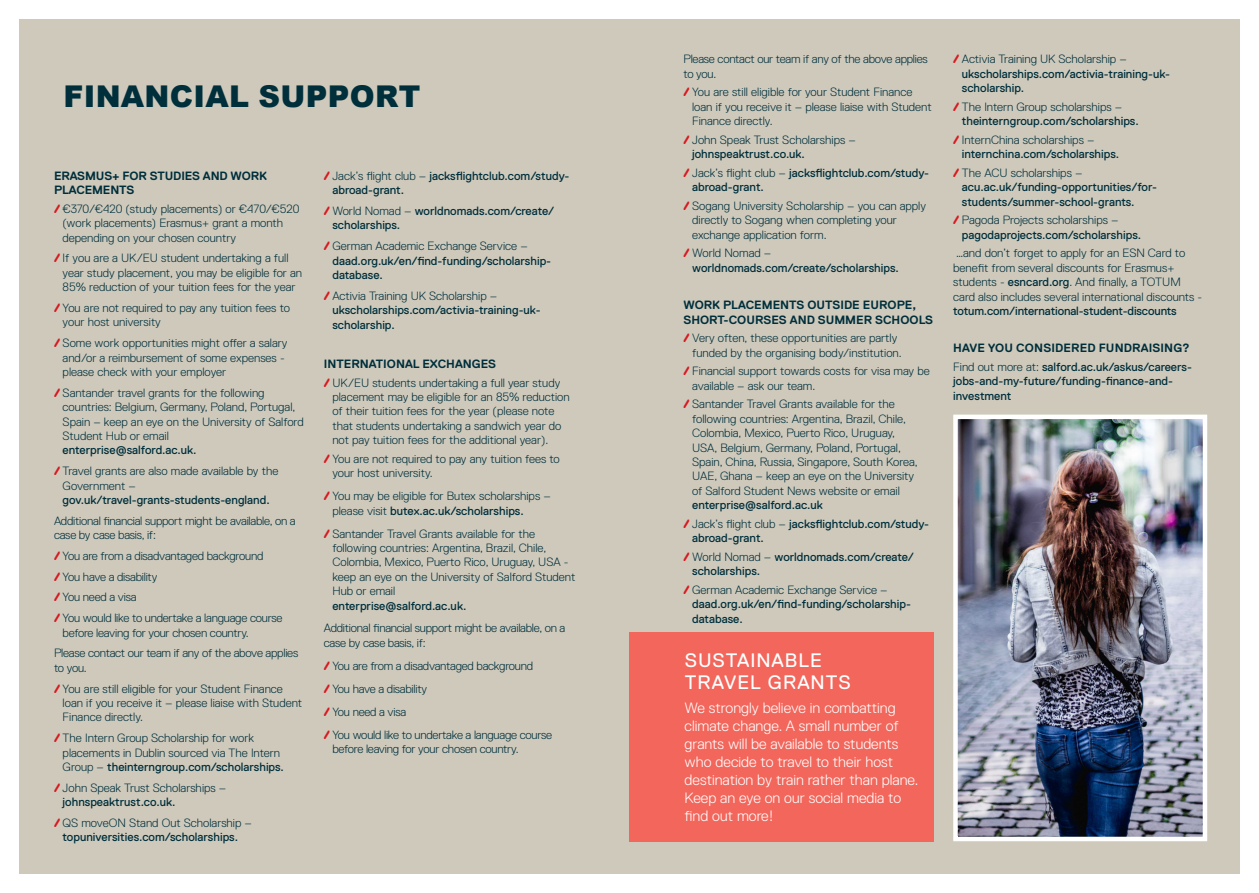
<style>
.page{position:relative;width:1259px;height:893px;background:#fff}
.page>*{position:absolute;margin:0;border:0;box-sizing:border-box;transform-origin:0 0}
.t1{font:900 30px "Arial";letter-spacing:.01em;color:#002f3c}
.t2{font:19.5px/22.5px "Replica Pro";letter-spacing:.05em;color:#fff}
.t3{font:300 15px/18px "Replica Pro";color:#fff}
.t4{font:300 12px/14.4px "Replica Pro";color:#002f3c}
.t5{font:12px/14.4px "Replica Pro";color:#002f3c}
.t6{font:300 12px/20.9px "Replica Pro";letter-spacing:-.02em;color:#002f3c}
.t7{font:700 12px/14.4px "Replica Pro";color:#002f3c}
.s1{font-weight:800;color:#d71920}
.s2{font-weight:400}
.s3{font-weight:300}
.s4{font-weight:700}
</style>
<div class="page">
<div style="left:19px;top:19px;width:1220px;height:855px;background:#cec9bb"></div>
<img style="left:958px;top:420px;width:244px;height:416px">
<div style="left:953px;top:415px;width:254px;height:426px;border:4px solid #fff"></div>
<div style="left:629px;top:632px;width:305px;height:209px;background:#f2665b"></div>
<h1 class="t1" style="left:63px;top:75px;width:358px">FINANCIAL SUPPORT</h1>
<p class="t7" style="left:54px;top:169px;width:214px">ERASMUS+ FOR STUDIES AND WORK<br>PLACEMENTS</p>
<p class="t4" style="left:62px;top:202px;width:238px;text-indent:-8px"><span class="s1">/</span> €370/€420 (study placements) or €470/€520 (work placements) Erasmus+ grant a month depending on your chosen country</p>
<p class="t4" style="left:63px;top:251px;width:241px;text-indent:-9px"><span class="s1">/</span> If you are a UK/EU student undertaking a full year study placement, you may be eligible for an<br>85% reduction of your tuition fees for the year</p>
<p class="t4" style="left:63px;top:301px;width:229px;text-indent:-9px"><span class="s1">/</span> You are not required to pay any tuition fees to your host university</p>
<p class="t4" style="left:63px;top:336px;width:226px;text-indent:-9px"><span class="s1">/</span> Some work opportunities might offer a salary and/or a reimbursement of some expenses - please check with your employer</p>
<p class="t4" style="left:63px;top:385px;width:242px;text-indent:-9px"><span class="s1">/</span> Santander travel grants for the following countries: Belgium, Germany, Poland, Portugal, Spain – keep an eye on the University of Salford Student Hub or email</p>
<p class="t4" style="left:54px;top:440px;width:226px;line-height:20.7px;text-indent:9px"><span class="s2">enterprise@salford.ac.uk.<br></span><span class="s1">/</span> Travel grants are also made available by the</p>
<p class="t4" style="left:63px;top:478px;width:75px">Government –</p>
<p class="t5" style="left:63px;top:493px;width:208px">gov.uk/travel-grants-students-england.</p>
<p class="t6" style="left:54px;top:513px;width:243px;line-height:14.4px">Additional financial support might be available, on a case by case basis, if:</p>
<p class="t6" style="left:54px;top:545px;width:230px"><span class="s1">/</span> You are from a disadvantaged background<br><span class="s1">/</span> You have a disability<br><span class="s1">/</span> You need a visa<br><span class="s1">/</span> You would like to undertake a language course</p>
<p class="t6" style="left:54px;top:622px;width:246px;text-indent:9px">before leaving for your chosen country.<br>Please contact our team if any of the above applies</p>
<p class="t4" style="left:54px;top:657px;width:230px;line-height:20.9px">to you.<br><span class="s1">/</span> You are still eligible for your Student Finance</p>
<p class="t4" style="left:63px;top:696px;width:241px">loan if you receive it – please liaise with Student<br>Finance directly.</p>
<p class="t4" style="left:63px;top:731px;width:223px;text-indent:-9px"><span class="s1">/</span> The Intern Group Scholarship for work placements in Dublin sourced via The Intern<br>Group – <span class="s2">theinterngroup.com/scholarships.</span></p>
<p class="t4" style="left:63px;top:780px;width:165px;text-indent:-9px"><span class="s1">/</span> John Speak Trust Scholarships – <span class="s2">johnspeaktrust.co.uk.</span></p>
<p class="t5" style="left:54px;top:816px;width:199px;text-align:center"><span class="s1">/</span> <span class="s3">QS moveON Stand Out Scholarship – </span>topuniversities.com/scholarships.</p>
<p class="t5" style="left:332px;top:169px;width:238px;text-indent:-9px"><span class="s1">/</span> <span class="s3">Jack’s flight club –</span> jacksflightclub.com/study&shy;abroad-grant.</p>
<p class="t5" style="left:332px;top:204px;width:223px;text-indent:-9px"><span class="s1">/</span> <span class="s3">World Nomad –</span> worldnomads.com/create/ scholarships.</p>
<p class="t5" style="left:332px;top:239px;width:220px;text-indent:-9px"><span class="s1">/</span> <span class="s3">German Academic Exchange Service – </span>daad.org.uk/en/find-funding/scholarship&shy;database.</p>
<p class="t5" style="left:332px;top:288px;width:210px;text-indent:-9px"><span class="s1">/</span> <span class="s3">Activia Training UK Scholarship – </span>ukscholarships.com/activia-training-uk&shy;scholarship.</p>
<p class="t4" style="left:324px;top:355px;width:238px;line-height:18.6px"><span class="s4">INTERNATIONAL EXCHANGES<br></span><span class="s1">/</span> UK/EU students undertaking a full year study</p>
<p class="t4" style="left:332px;top:390px;width:239px">placement may be eligible for an 85% reduction of their tuition fees for the year (please note that students undertaking a sandwich year do not pay tuition fees for the additional year).</p>
<p class="t4" style="left:332px;top:452px;width:229px;text-indent:-9px"><span class="s1">/</span> You are not required to pay any tuition fees to your host university.</p>
<p class="t4" style="left:332px;top:489px;width:220px;text-indent:-9px"><span class="s1">/</span> You may be eligible for Butex scholarships – please visit <span class="s2">butex.ac.uk/scholarships.</span></p>
<p class="t4" style="left:332px;top:526px;width:244px;text-indent:-9px"><span class="s1">/</span> Santander Travel Grants available for the following countries: Argentina, Brazil, Chile, Colombia, Mexico, Puerto Rico, Uruguay, USA - keep an eye on the University of Salford Student Hub or email</p>
<p class="t5" style="left:332px;top:598px;width:135px">enterprise@salford.ac.uk.</p>
<p class="t6" style="left:324px;top:621px;width:243px;line-height:14.4px">Additional financial support might be available, on a case by case basis, if:</p>
<p class="t6" style="left:324px;top:654px;width:230px;line-height:23px"><span class="s1">/</span> You are from a disadvantaged background<br><span class="s1">/</span> You have a disability<br><span class="s1">/</span> You need a visa<br><span class="s1">/</span> You would like to undertake a language course</p>
<p class="t6" style="left:332px;top:738px;width:188px">before leaving for your chosen country.</p>
<p class="t6" style="left:683px;top:52px;width:246px;line-height:14.4px">Please contact our team if any of the above applies to you.</p>
<p class="t4" style="left:692px;top:85px;width:241px;text-indent:-9px"><span class="s1">/</span> You are still eligible for your Student Finance loan if you receive it – please liaise with Student<br>Finance directly.</p>
<p class="t4" style="left:692px;top:133px;width:165px;text-indent:-9px"><span class="s1">/</span> John Speak Trust Scholarships – <span class="s2">johnspeaktrust.co.uk.</span></p>
<p class="t5" style="left:692px;top:166px;width:238px;text-indent:-9px"><span class="s1">/</span> <span class="s3">Jack’s flight club –</span> jacksflightclub.com/study&shy;abroad-grant.</p>
<p class="t4" style="left:692px;top:199px;width:235px;text-indent:-9px"><span class="s1">/</span> Sogang University Scholarship – you can apply directly to Sogang when completing your exchange application form.</p>
<p class="t5" style="left:692px;top:246px;width:208px;text-indent:-9px"><span class="s1">/</span> <span class="s3">World Nomad – </span>worldnomads.com/create/scholarships.</p>
<p class="t7" style="left:683px;top:298px;width:251px">WORK PLACEMENTS OUTSIDE EUROPE,<br>SHORT-COURSES AND SUMMER SCHOOLS</p>
<p class="t4" style="left:692px;top:331px;width:211px;text-indent:-9px"><span class="s1">/</span> Very often, these opportunities are partly funded by the organising body/institution.</p>
<p class="t4" style="left:692px;top:364px;width:239px;text-indent:-9px"><span class="s1">/</span> Financial support towards costs for visa may be available – ask our team.</p>
<p class="t4" style="left:692px;top:397px;width:227px;text-indent:-9px"><span class="s1">/</span> Santander Travel Grants available for the following countries: Argentina, Brazil, Chile, Colombia, Mexico, Puerto Rico, Uruguay, USA, Belgium, Germany, Poland, Portugal, Spain, China, Russia, Singapore, South Korea, UAE, Ghana – keep an eye on the University of Salford Student News website or email</p>
<p class="t5" style="left:683px;top:496px;width:247px;line-height:18.6px;text-indent:9px">enterprise@salford.ac.uk<br><span class="s1">/</span> <span class="s3">Jack’s flight club –</span> jacksflightclub.com/study-</p>
<p class="t5" style="left:683px;top:529px;width:232px;line-height:18.6px;text-indent:9px">abroad-grant.<br><span class="s1">/</span> <span class="s3">World Nomad –</span> worldnomads.com/create/</p>
<p class="t4" style="left:683px;top:562px;width:205px;line-height:18.6px;text-indent:9px"><span class="s2">scholarships.<br></span><span class="s1">/</span> German Academic Exchange Service –</p>
<p class="t5" style="left:692px;top:597px;width:220px">daad.org.uk/en/find-funding/scholarship&shy;database.</p>
<h2 class="t2" style="left:685px;top:649px;width:167px">SUSTAINABLE<br>TRAVEL GRANTS</h2>
<p class="t3" style="left:684px;top:699px;width:235px">We strongly believe in combatting climate change. A small number of grants will be available to students who decide to travel to their host destination by train rather than plane.<br>Keep an eye on our social media to find out more!</p>
<p class="t5" style="left:962px;top:52px;width:210px;text-indent:-9px"><span class="s1">/</span> <span class="s3">Activia Training UK Scholarship – </span>ukscholarships.com/activia-training-uk&shy;scholarship.</p>
<p class="t5" style="left:962px;top:100px;width:178px;text-indent:-9px"><span class="s1">/</span> <span class="s3">The Intern Group scholarships – </span>theinterngroup.com/scholarships.</p>
<p class="t5" style="left:962px;top:133px;width:159px;text-indent:-9px"><span class="s1">/</span> <span class="s3">InternChina scholarships – </span>internchina.com/scholarships.</p>
<p class="t5" style="left:962px;top:166px;width:197px;text-indent:-9px"><span class="s1">/</span> <span class="s3">The ACU scholarships – </span>acu.ac.uk/funding-opportunities/for&shy;students/summer-school-grants.</p>
<p class="t5" style="left:962px;top:213px;width:181px;text-indent:-9px"><span class="s1">/</span> <span class="s3">Pagoda Projects scholarships – </span>pagodaprojects.com/scholarships.</p>
<p class="t4" style="left:953px;top:246px;width:250px">…and don’t forget to apply for an ESN Card to benefit from several discounts for Erasmus+ students - <span class="s2">esncard.org</span>. And finally, a TOTUM card also includes several international discounts -</p>
<p class="t5" style="left:953px;top:304px;width:225px">totum.com/international-student-discounts</p>
<p class="t7" style="left:953px;top:339px;width:240px;line-height:18.6px">HAVE YOU CONSIDERED FUNDRAISING?<br><span class="s3">Find out more at:</span> <span class="s2">salford.ac.uk/askus/careers-</span></p>
<p class="t5" style="left:953px;top:374px;width:221px">jobs-and-my-future/funding-finance-and&shy;investment</p>
</div>
